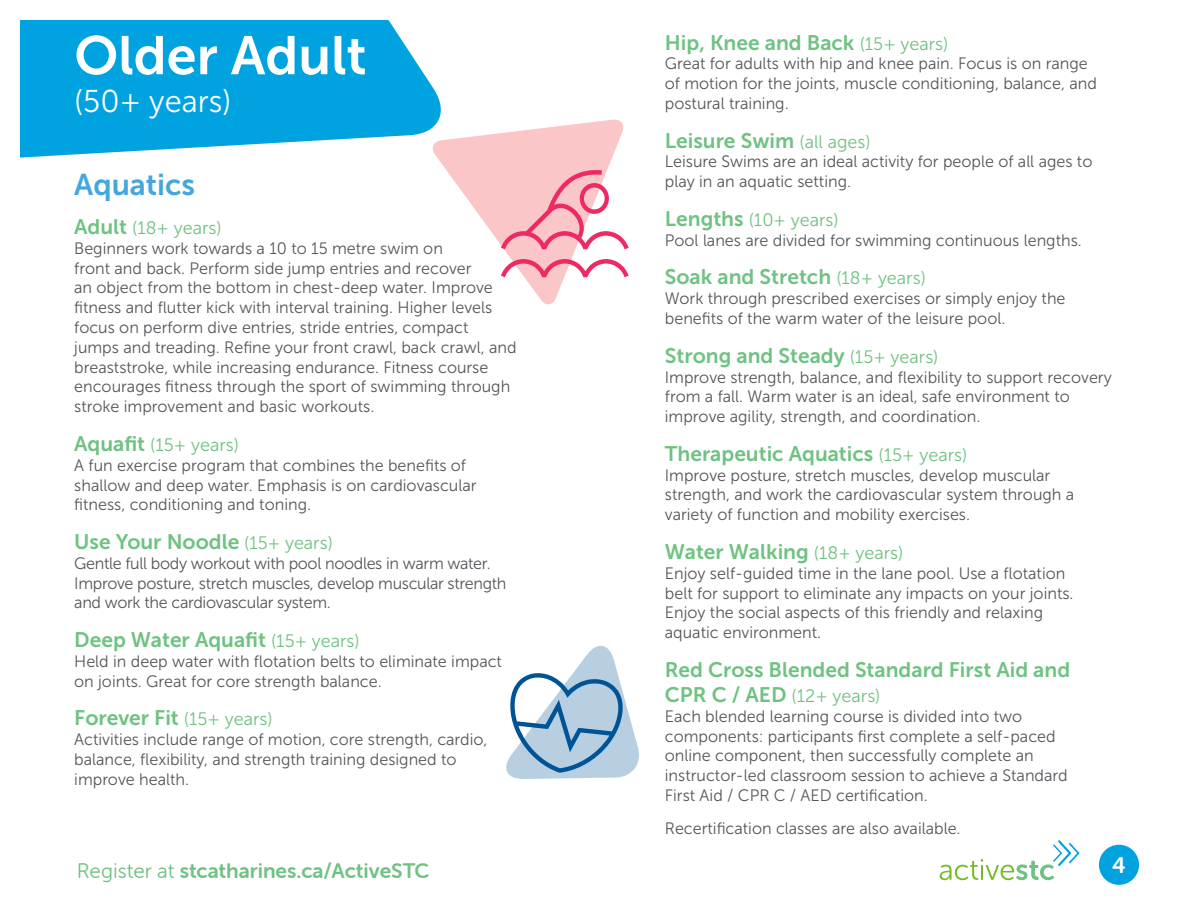
<style>
.page{position:relative;width:1188px;height:918px;background:#fff}
.page>*{position:absolute;margin:0;border:0;box-sizing:border-box;transform-origin:0 0}
.program_header__H1{font:54px "Museo Sans 700";color:#fff}
.age__H1{font:31.5px "Museo Sans 300";color:#fff}
.subject__H2{font:30px "Museo Sans 700";color:#43a7de}
.t1{font:22.5px "Museo Sans Rounded 700";color:#fff}
.programs__P{font:21px "Museo Sans 700";color:#6fc282}
.t2{font:21px "Museo Sans Rounded 700";color:#6fc282}
.programs__P-2{font:18px "Museo Sans 300";color:#6fc282}
.body__P{font:16.5px/19.8px "Museo Sans 300";color:#54565b}
.body__P-2{font:16.5px/19.8px "Museo Sans 300";letter-spacing:-.02em;color:#54565b}
.s1{font-family:"Museo Sans 700";font-size:21px}
.s2{font-family:"Museo Sans 300";font-size:18px}
.s3{font-family:"Museo Sans Rounded 300"}
</style>
<div class="page">
<svg style="left:940px;top:840px;width:139px;height:40px"></svg>
<svg style="left:20px;top:20px;width:421px;height:138px;background:#20ade3"></svg>
<div style="left:1099px;top:845px;width:40px;height:40px;background:#00a2e0;border-radius:50%"></div>
<svg style="left:433px;top:120px;width:196px;height:184px"></svg>
<svg style="left:506px;top:646px;width:133px;height:133px"></svg>
<h1 class="program_header__H1" style="left:74px;top:26px;width:294px">Older Adult</h1>
<h1 class="age__H1" style="left:74px;top:84px;width:159px">(50+ years)</h1>
<h2 class="subject__H2" style="left:74px;top:168px;width:122px">Aquatics</h2>
<p class="programs__P-2" style="left:74px;top:218px;width:149px"><span class="s1">Adult</span> (18+ years)</p>
<p class="body__P" style="left:74px;top:238px;width:444px">Beginners work towards a 10 to 15 metre swim on<br>front and back. Perform side jump entries and recover<br>an object from the bottom in chest-deep water. Improve fitness and flutter kick with interval training. Higher levels focus on perform dive entries, stride entries, compact jumps and treading. Refine your front crawl, back crawl, and breaststroke, while increasing endurance. Fitness course encourages fitness through the sport of swimming through stroke improvement and basic workouts.</p>
<p class="programs__P-2" style="left:74px;top:435px;width:166px"><span class="s1">Aquafit</span> (15+ years)</p>
<p class="body__P" style="left:74px;top:455px;width:404px">A fun exercise program that combines the benefits of shallow and deep water. Emphasis is on cardiovascular fitness, conditioning and toning.</p>
<p class="programs__P" style="left:74px;top:530px;width:260px">Use Your Noodle <span class="s2">(15+ years)</span></p>
<p class="body__P-2" style="left:74px;top:553px;width:434px">Gentle full body workout with pool noodles in warm water.<br>Improve posture, stretch muscles, develop muscular strength and work the cardiovascular system.</p>
<p class="programs__P" style="left:74px;top:628px;width:287px">Deep Water Aquafit <span class="s2">(15+ years)</span></p>
<p class="body__P" style="left:74px;top:651px;width:429px">Held in deep water with flotation belts to eliminate impact on joints. Great for core strength balance.</p>
<p class="programs__P" style="left:74px;top:706px;width:200px">Forever Fit <span class="s2">(15+ years)</span></p>
<p class="body__P" style="left:74px;top:730px;width:415px">Activities include range of motion, core strength, cardio, balance, flexibility, and strength training designed to improve health.</p>
<p class="programs__P" style="left:665px;top:31px;width:285px">Hip, Knee and Back <span class="s2">(15+ years)</span></p>
<p class="body__P" style="left:665px;top:54px;width:434px">Great for adults with hip and knee pain. Focus is on range of motion for the joints, muscle conditioning, balance, and postural training.</p>
<p class="programs__P" style="left:665px;top:129px;width:207px">Leisure Swim <span class="s2">(all ages)</span></p>
<p class="body__P" style="left:665px;top:152px;width:429px">Leisure Swims are an ideal activity for people of all ages to play in an aquatic setting.</p>
<p class="programs__P-2" style="left:665px;top:210px;width:175px"><span class="s1">Lengths</span> (10+ years)</p>
<p class="body__P" style="left:665px;top:230px;width:418px">Pool lanes are divided for swimming continuous lengths.</p>
<p class="programs__P" style="left:665px;top:265px;width:263px">Soak and Stretch <span class="s2">(18+ years)</span></p>
<p class="body__P" style="left:665px;top:289px;width:402px">Work through prescribed exercises or simply enjoy the benefits of the warm water of the leisure pool.</p>
<p class="programs__P" style="left:665px;top:344px;width:275px">Strong and Steady <span class="s2">(15+ years)</span></p>
<p class="body__P" style="left:665px;top:367px;width:448px">Improve strength, balance, and flexibility to support recovery from a fall. Warm water is an ideal, safe environment to improve agility, strength, and coordination.</p>
<p class="programs__P" style="left:665px;top:442px;width:304px">Therapeutic Aquatics <span class="s2">(15+ years)</span></p>
<p class="body__P" style="left:665px;top:465px;width:411px">Improve posture, stretch muscles, develop muscular strength, and work the cardiovascular system through a variety of function and mobility exercises.</p>
<p class="programs__P" style="left:665px;top:540px;width:240px">Water Walking <span class="s2">(18+ years)</span></p>
<p class="body__P" style="left:665px;top:563px;width:410px">Enjoy self-guided time in the lane pool. Use a flotation belt for support to eliminate any impacts on your joints.<br>Enjoy the social aspects of this friendly and relaxing aquatic environment.</p>
<p class="programs__P" style="left:665px;top:658px;width:407px">Red Cross Blended Standard First Aid and</p>
<p class="programs__P-2" style="left:665px;top:686px;width:217px"><span class="s1">CPR C / AED</span> (12+ years)</p>
<p class="body__P" style="left:665px;top:706px;width:404px">Each blended learning course is divided into two components: participants first complete a self-paced online component, then successfully complete an instructor-led classroom session to achieve a Standard First Aid / CPR C / AED certification.</p>
<p class="body__P" style="left:665px;top:818px;width:297px">Recertification classes are also available.</p>
<p class="t2" style="left:77px;top:860px;width:354px"><span class="s3">Register at</span> stcatharines.ca/ActiveSTC</p>
<h3 class="t1" style="left:1112px;top:853px;width:15px">4</h3>
</div>
